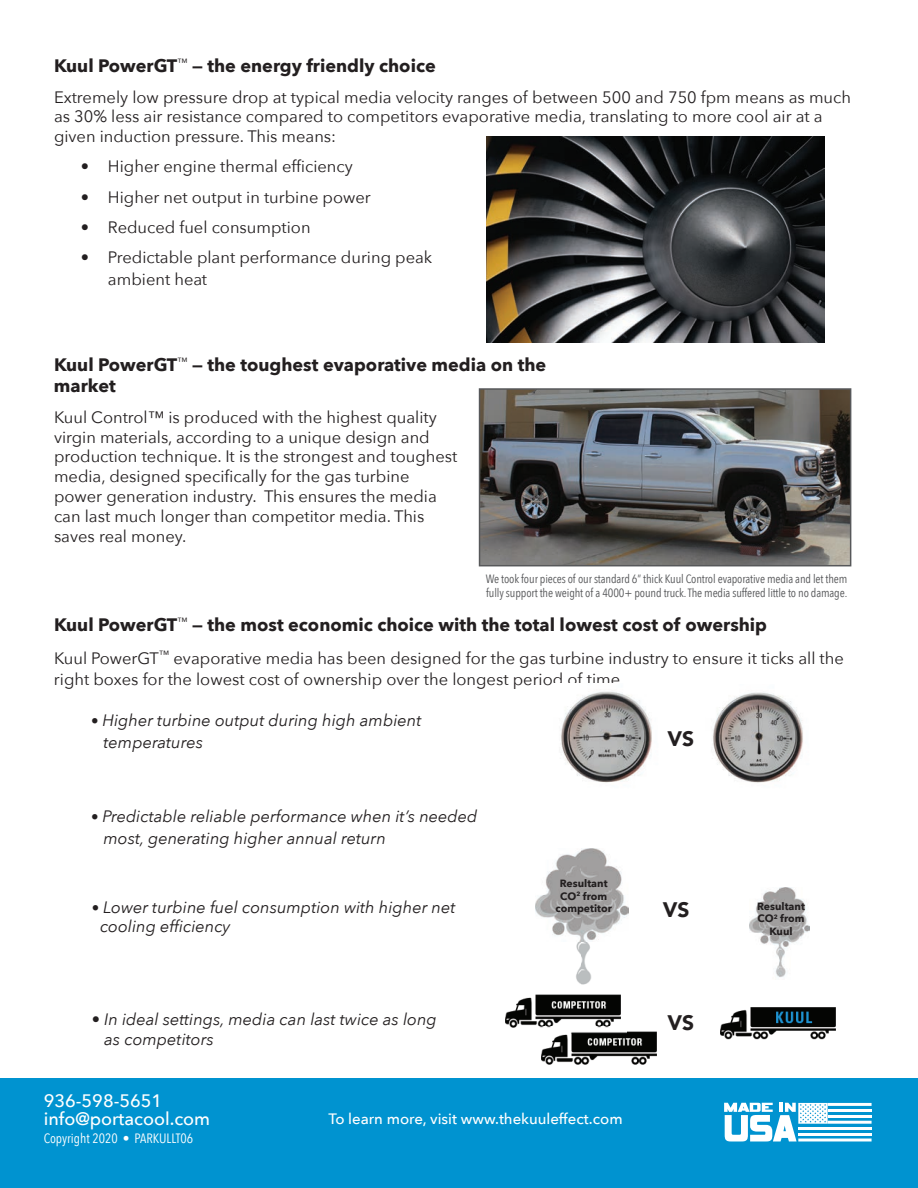
<style>
.page{position:relative;width:918px;height:1188px;background:#fff}
.page>*{position:absolute;margin:0;border:0;box-sizing:border-box;transform-origin:0 0}
.t1{font:900 21px "Avenir";color:#231f20}
.t2{font:700 18px/21.6px "Avenir Next";color:#231f20}
.t3{font:500 18px/18px "Avenir Next";color:#fff}
.t4{font:16.5px/19.8px "Avenir Next";color:#231f20}
.t5{font:italic 16.5px/19.8px "Avenir Next";color:#231f20}
.t6{font:500 15px "Avenir Next";color:#fff}
.t7{font:13.5px "Avenir Next Condensed";color:#fff}
.t8{font:12px/13.5px "Avenir Next Condensed";letter-spacing:-.01em;color:#57585a}
.t9{font:700 10.5px/12.6px "Avenir Next";color:#231f20;text-align:center}
.s1{font-size:15px}
</style>
<div class="page">
<div style="left:0;top:1079px;width:918px;height:109px;background:#0093d0"></div>
<svg style="left:724px;top:1103px;width:148px;height:39px"></svg>
<img style="left:482px;top:391px;width:366px;height:172px">
<div style="left:479px;top:388px;width:372px;height:178px;border:2px solid #57585a"></div>
<img style="left:505px;top:994px;width:116px;height:34px">
<img style="left:541px;top:1031px;width:116px;height:34px">
<img style="left:535px;top:1027px;width:92px;height:6px">
<img style="left:720px;top:1007px;width:116px;height:33px">
<img style="left:486px;top:136px;width:338px;height:206px">
<img style="left:561px;top:691px;width:91px;height:92px">
<img style="left:713px;top:692px;width:90px;height:91px">
<img style="left:535px;top:849px;width:93px;height:136px">
<img style="left:750px;top:888px;width:59px;height:89px">
<p class="t2" style="left:54px;top:55px;width:383px">Kuul PowerGT<sup>™</sup> — the energy friendly choice</p>
<p class="t4" style="left:54px;top:86px;width:799px">Extremely low pressure drop at typical media velocity ranges of between 500 and 750 fpm means as much as 30% less air resistance compared to competitors evaporative media, translating to more cool air at a given induction pressure. This means:</p>
<p class="t4" style="left:81px;top:156px;width:273px">• Higher engine thermal efficiency</p>
<p class="t4" style="left:81px;top:186px;width:291px">• Higher net output in turbine power</p>
<p class="t4" style="left:81px;top:217px;width:231px">• Reduced fuel consumption</p>
<p class="t4" style="left:108px;top:246px;width:326px;line-height:21.6px;text-indent:-27px">• Predictable plant performance during peak ambient heat</p>
<p class="t2" style="left:54px;top:353px;width:494px">Kuul PowerGT<sup>™</sup> — the toughest evaporative media on the market</p>
<p class="t4" style="left:54px;top:406px;width:405px">Kuul Control™ is produced with the highest quality virgin materials, according to a unique design and production technique. It is the strongest and toughest media, designed specifically for the gas turbine power generation industry. This ensures the media can last much longer than competitor media. This saves real money.</p>
<p class="t8" style="left:486px;top:572px;width:363px">We took four pieces of our standard 6” thick Kuul Control evaporative media and let them fully support the weight of a 4000+ pound truck. The media suffered little to no damage.</p>
<p class="t2" style="left:54px;top:614px;width:715px">Kuul PowerGT<sup>™</sup> — the most economic choice with the total lowest cost of owership</p>
<p class="t4" style="left:54px;top:647px;width:791px;line-height:21.6px">Kuul PowerGT<sup>™</sup> evaporative media has been designed for the gas turbine industry to ensure it ticks all the right boxes for the lowest cost of ownership over the longest period of time.</p>
<p class="t5" style="left:104px;top:709px;width:319px;line-height:21.6px;text-indent:-12px"><span class="s1">•</span> Higher turbine output during high ambient temperatures</p>
<p class="t5" style="left:104px;top:805px;width:375px;line-height:21.6px;text-indent:-12px"><span class="s1">•</span> Predictable reliable performance when it’s needed most, generating higher annual return</p>
<p class="t5" style="left:100px;top:896px;width:357px;text-indent:-8px"><span class="s1">•</span> Lower turbine fuel consumption with higher net cooling efficiency</p>
<p class="t1" style="left:667px;top:720px;width:28px">VS</p>
<p class="t9" style="left:555px;top:877px;width:58px">Resultant<br>CO<sup>2</sup> from competitor</p>
<p class="t1" style="left:663px;top:892px;width:28px">VS</p>
<p class="t5" style="left:104px;top:1009px;width:334px;text-indent:-12px">• In ideal settings, media can last twice as long as competitors</p>
<p class="t1" style="left:667px;top:1005px;width:28px">VS</p>
<p class="t3" style="left:44px;top:1091px;width:168px">936-598-5651 info@portacool.com</p>
<p class="t7" style="left:44px;top:1126px;width:151px">Copyright 2020 • PARKULLT06</p>
<p class="t6" style="left:328px;top:1106px;width:296px">To learn more, visit www.thekuuleffect.com</p>
<p class="t9" style="left:757px;top:900px;width:49px">Resultant<br>CO<sup>2</sup> from<br>Kuul</p>
</div>
